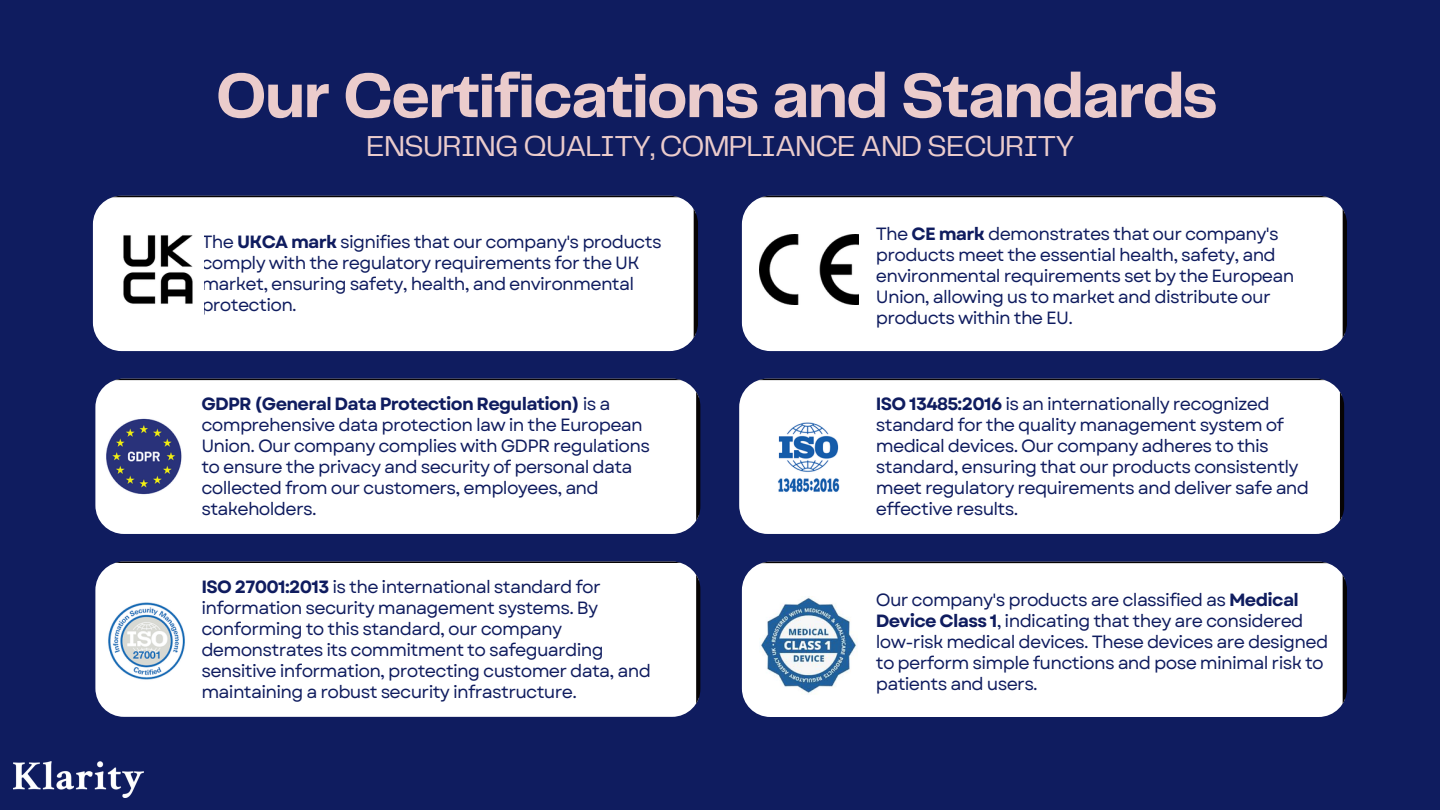
<style>
.page{position:relative;width:1440px;height:810px;background:#0f1c5f}
.page>*{position:absolute;margin:0;border:0;box-sizing:border-box;transform-origin:0 0}
.t1{font:700 65px "Telegraf";letter-spacing:-.03em;color:#ebcccc}
.t2{font:30px "Telegraf";letter-spacing:-.03em;color:#ebcccc}
.t3{font:17.7px/21px "Garet";letter-spacing:-.04em;color:#0f1c5f}
.s1{font-weight:700}
</style>
<div class="page">
<div style="left:93px;top:196px;width:605px;height:155px;background:#fff"></div>
<img style="left:13px;top:762px;width:131px;height:36px">
<img style="left:113px;top:224px;width:91px;height:91px">
<div style="left:95px;top:379px;width:606px;height:155px;background:#fff"></div>
<div style="left:95px;top:562px;width:606px;height:155px;background:#fff"></div>
<img style="left:101px;top:414px;width:84px;height:84px">
<img style="left:101px;top:590px;width:90px;height:98px">
<div style="left:742px;top:196px;width:605px;height:155px;background:#fff"></div>
<div style="left:739px;top:379px;width:605px;height:155px;background:#fff"></div>
<div style="left:742px;top:562px;width:605px;height:155px;background:#fff"></div>
<img style="left:759px;top:234px;width:99px;height:71px">
<img style="left:758px;top:407px;width:99px;height:99px">
<img style="left:759px;top:597px;width:99px;height:98px">
<p class="t1" style="left:216px;top:68px;width:1004px">Our Certifications and Standards</p>
<p class="t2" style="left:366px;top:133px;width:710px">ENSURING QUALITY, COMPLIANCE AND SECURITY</p>
<h1 class="t3" style="left:201px;top:231px;width:462px">The <span class="s1">UKCA mark</span> signifies that our company's products comply with the regulatory requirements for the UK market, ensuring safety, health, and environmental protection.</h1>
<p class="t3" style="left:201px;top:393px;width:450px"><span class="s1">GDPR (General Data Protection Regulation)</span> is a comprehensive data protection law in the European Union. Our company complies with GDPR regulations to ensure the privacy and security of personal data collected from our customers, employees, and stakeholders.</p>
<p class="t3" style="left:201px;top:576px;width:451px"><span class="s1">ISO 27001:2013</span> is the international standard for information security management systems. By conforming to this standard, our company demonstrates its commitment to safeguarding sensitive information, protecting customer data, and maintaining a robust security infrastructure.</p>
<p class="t3" style="left:876px;top:224px;width:420px">The <span class="s1">CE mark</span> demonstrates that our company's products meet the essential health, safety, and environmental requirements set by the European Union, allowing us to market and distribute our products within the EU.</p>
<p class="t3" style="left:876px;top:393px;width:435px"><span class="s1">ISO 13485:2016</span> is an internationally recognized standard for the quality management system of medical devices. Our company adheres to this standard, ensuring that our products consistently meet regulatory requirements and deliver safe and effective results.</p>
<p class="t3" style="left:876px;top:590px;width:454px">Our company's products are classified as <span class="s1">Medical Device Class 1</span>, indicating that they are considered low-risk medical devices. These devices are designed to perform simple functions and pose minimal risk to patients and users.</p>
</div>
